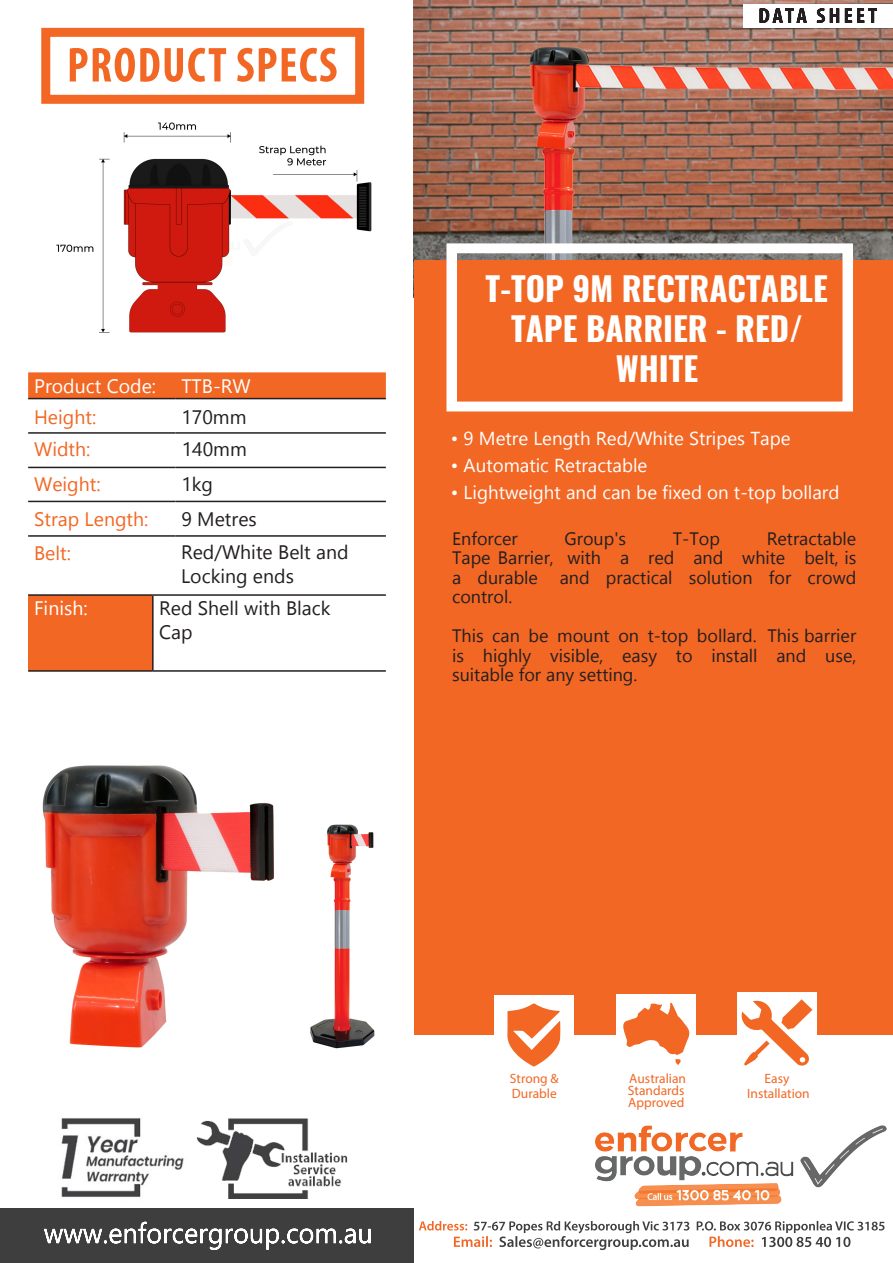
<style>
.page{position:relative;width:893px;height:1263px;background:#fff}
.page>*{position:absolute;margin:0;border:0;box-sizing:border-box;transform-origin:0 0}
.t1{font:700 33px/39.6px "Oswald";color:#fff;text-align:center}
.t2{font:19.5px "Gadugi";color:#231f20}
.t3{font:19.5px "Gadugi";color:#f26724}
.t4{font:19.5px "Gadugi";color:#fff}
.t5{font:18.75px "Gadugi";color:#fff}
.t6{font:18px/19.5px "Gadugi";color:#231f20}
.t7{font:13.5px/12px "Myriad Pro";color:#f26724;text-align:justify}
</style>
<div class="page">
<img style="left:56px;top:122px;width:316px;height:211px">
<img style="left:414px;top:0;width:479px;height:261px">
<div style="left:41px;top:28px;width:323px;height:76px;border:9px solid #f26724"></div>
<svg style="left:70px;top:48px;width:267px;height:34px"></svg>
<div style="left:0;top:1208px;width:413px;height:55px;background:#3e3e3f"></div>
<svg style="left:44px;top:1222px;width:327px;height:28px"></svg>
<svg style="left:419px;top:1221px;width:465px;height:29px"></svg>
<img style="left:564px;top:1125px;width:323px;height:102px">
<div style="left:414px;top:261px;width:479px;height:774px;background:#f26724"></div>
<svg style="left:28px;top:372px;width:358px;height:26px;background:#f06827"></svg>
<hr style="left:28px;top:398px;width:147px;height:1px;background:#231f20">
<hr style="left:175px;top:398px;width:211px;height:1px;background:#231f20">
<hr style="left:28px;top:432px;width:147px;height:2px;background:#231f20">
<hr style="left:175px;top:432px;width:211px;height:2px;background:#231f20">
<hr style="left:28px;top:501px;width:147px;height:1px;background:#231f20">
<hr style="left:175px;top:501px;width:211px;height:1px;background:#231f20">
<div style="left:28px;top:595px;width:125px;height:76px;background:#f26724"></div>
<hr style="left:28px;top:594px;width:125px;height:2px;background:#231f20">
<hr style="left:153px;top:594px;width:233px;height:2px;background:#231f20">
<hr style="left:152px;top:596px;width:2px;height:74px;background:#231f20">
<hr style="left:28px;top:670px;width:125px;height:2px;background:#231f20">
<hr style="left:153px;top:670px;width:233px;height:2px;background:#231f20">
<div style="left:617px;top:994px;width:79px;height:79px;background:#fff"></div>
<div style="left:495px;top:995px;width:79px;height:79px;background:#fff"></div>
<div style="left:737px;top:993px;width:80px;height:79px;background:#fff"></div>
<svg style="left:623px;top:1002px;width:67px;height:63px"></svg>
<svg style="left:507px;top:1003px;width:53px;height:63px"></svg>
<svg style="left:741px;top:999px;width:71px;height:67px"></svg>
<div style="left:743px;top:4px;width:150px;height:24px;background:#fff"></div>
<svg style="left:759px;top:8px;width:118px;height:15px"></svg>
<hr style="left:28px;top:467px;width:147px;height:1px;background:#231f20">
<hr style="left:175px;top:467px;width:211px;height:1px;background:#231f20">
<hr style="left:28px;top:535px;width:147px;height:2px;background:#231f20">
<hr style="left:175px;top:535px;width:211px;height:2px;background:#231f20">
<div style="left:447px;top:243px;width:406px;height:169px;border:10px solid #fff"></div>
<img style="left:196px;top:1119px;width:152px;height:79px">
<img style="left:61px;top:1118px;width:123px;height:79px">
<img style="left:310px;top:824px;width:65px;height:225px">
<img style="left:42px;top:765px;width:232px;height:283px">
<p class="t4" style="left:34px;top:374px;width:124px">Product Code:</p>
<p class="t4" style="left:181px;top:374px;width:71px">TTB-RW</p>
<p class="t3" style="left:34px;top:405px;width:64px">Height:</p>
<p class="t2" style="left:181px;top:405px;width:67px">170mm</p>
<p class="t3" style="left:34px;top:437px;width:58px">Width:</p>
<p class="t2" style="left:182px;top:438px;width:67px">140mm</p>
<p class="t3" style="left:34px;top:472px;width:68px">Weight:</p>
<p class="t2" style="left:181px;top:472px;width:33px">1kg</p>
<p class="t3" style="left:34px;top:507px;width:116px">Strap Length:</p>
<p class="t2" style="left:181px;top:507px;width:77px">9 Metres</p>
<p class="t3" style="left:34px;top:541px;width:38px">Belt:</p>
<p class="t2" style="left:181px;top:541px;width:169px">Red/White Belt and</p>
<p class="t2" style="left:181px;top:565px;width:114px">Locking ends</p>
<p class="t4" style="left:34px;top:597px;width:55px">Finish:</p>
<p class="t2" style="left:159px;top:597px;width:173px">Red Shell with Black</p>
<p class="t2" style="left:159px;top:620px;width:35px">Cap</p>
<h1 class="t1" style="left:486px;top:271px;width:344px">-T TOP M9 RECTRACTABLE<br>TAPE BARRIER - RED/<br>WHITE</h1>
<p class="t5" style="left:451px;top:427px;width:341px">• 9 Metre Length Red/White Stripes Tape</p>
<p class="t5" style="left:451px;top:454px;width:198px">• Automatic Retractable</p>
<p class="t5" style="left:451px;top:481px;width:390px">• Lightweight and can be fixed on -t top bollard</p>
<p class="t6" style="left:452px;top:529px;width:67px">Enforcer</p>
<p class="t6" style="left:767px;top:529px;width:91px">Retractable</p>
<p class="t6" style="left:564px;top:529px;width:63px">Group s'</p>
<p class="t6" style="left:673px;top:529px;width:49px">-T Top</p>
<p class="t6" style="left:567px;top:548px;width:35px">with</p>
<p class="t6" style="left:648px;top:548px;width:28px">red</p>
<p class="t6" style="left:693px;top:548px;width:31px">and</p>
<p class="t6" style="left:742px;top:548px;width:45px">white</p>
<p class="t6" style="left:804px;top:548px;width:53px">belt is,</p>
<p class="t6" style="left:452px;top:548px;width:103px">Tape Barrier,</p>
<p class="t6" style="left:620px;top:548px;width:11px">a</p>
<p class="t6" style="left:769px;top:568px;width:24px">for</p>
<p class="t6" style="left:477px;top:568px;width:62px">durable</p>
<p class="t6" style="left:560px;top:568px;width:31px">and</p>
<p class="t6" style="left:606px;top:568px;width:68px">practical</p>
<p class="t6" style="left:689px;top:568px;width:65px">solution</p>
<p class="t6" style="left:808px;top:568px;width:50px">crowd</p>
<p class="t6" style="left:452px;top:568px;width:62px">a control.</p>
<p class="t6" style="left:452px;top:626px;width:33px">This</p>
<p class="t6" style="left:529px;top:626px;width:21px">be</p>
<p class="t6" style="left:697px;top:626px;width:61px">bollard.</p>
<p class="t6" style="left:557px;top:626px;width:54px">mount</p>
<p class="t6" style="left:648px;top:626px;width:42px">-t top</p>
<p class="t6" style="left:492px;top:626px;width:29px">can</p>
<p class="t6" style="left:618px;top:626px;width:22px">on</p>
<p class="t6" style="left:483px;top:646px;width:50px">highly</p>
<p class="t6" style="left:550px;top:646px;width:55px">visible,</p>
<p class="t6" style="left:711px;top:646px;width:48px">install</p>
<p class="t6" style="left:452px;top:646px;width:187px">is<br>suitable for any setting.</p>
<p class="t6" style="left:676px;top:646px;width:18px">to</p>
<p class="t6" style="left:622px;top:646px;width:36px">easy</p>
<p class="t6" style="left:767px;top:626px;width:90px">This barrier</p>
<p class="t6" style="left:776px;top:646px;width:31px">and</p>
<p class="t6" style="left:825px;top:646px;width:33px">use,</p>
<p class="t7" style="left:510px;top:1072px;width:50px">Strong &amp;</p>
<p class="t7" style="left:512px;top:1087px;width:46px">Durable</p>
<p class="t7" style="left:628px;top:1072px;width:60px">Australian Standards Approved</p>
<p class="t7" style="left:765px;top:1072px;width:26px">Easy</p>
<p class="t7" style="left:747px;top:1087px;width:64px">Installation</p>
</div>
